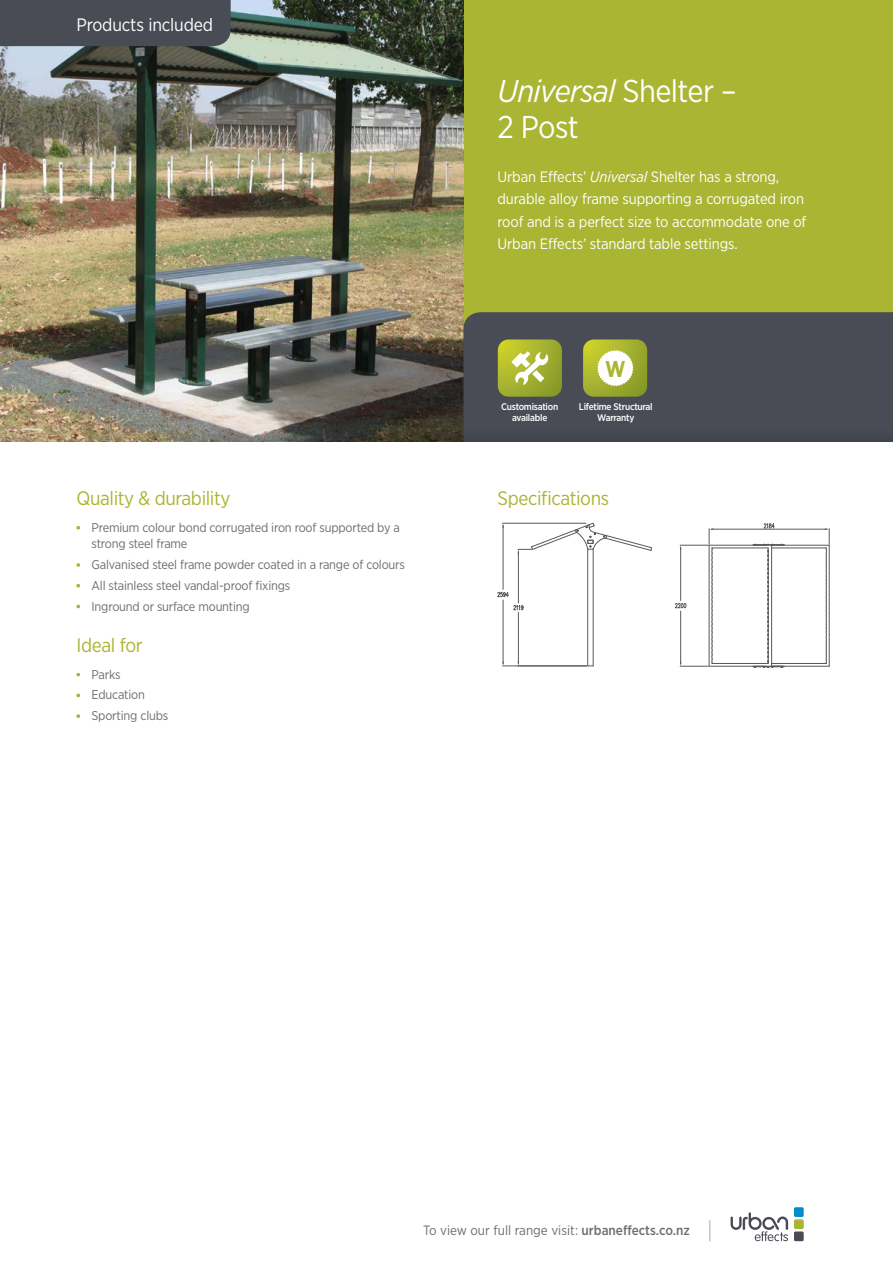
<style>
.page{position:relative;width:893px;height:1263px;background:#fff}
.page>*{position:absolute;margin:0;border:0;box-sizing:border-box;transform-origin:0 0}
.URB_Product_Heading{font:31.5px/36px "Gotham Narrow";color:#fff}
.t1{font:600 23.55px "Geogrotesque";color:#a9b533}
.URB_Para_Head{font:19.5px "Gotham Narrow";letter-spacing:-.02em;color:#a9b533}
.URB_Tab{font:18px "Gotham Narrow";letter-spacing:-.01em;color:#fff}
.URB_Reversed_Intro{font:15px/22.5px "Gotham Narrow";letter-spacing:-.01em;color:#fff}
.t2{font:13.5px "Gotham Narrow";color:#6d6e71}
.URB_Bullets{font:12.75px/16.5px "Gotham Narrow";letter-spacing:-.015em;color:#6d6e71}
.t3{font:500 9.6px/10.6px "Gotham Narrow";letter-spacing:-.025em;color:#fff;text-align:center}
.s1{font-style:italic}
.s2{font-weight:500}
</style>
<div class="page">
<svg style="left:709px;top:1220px;width:1px;height:21px"></svg>
<div style="left:794px;top:1207px;width:10px;height:10px;background:#008ccc;border-radius:2px"></div>
<div style="left:794px;top:1219px;width:10px;height:10px;background:#a9b533;border-radius:2px"></div>
<div style="left:794px;top:1231px;width:10px;height:10px;background:#494c55;border-radius:2px"></div>
<svg style="left:730px;top:1212px;width:58px;height:29px"></svg>
<div style="left:463px;top:0;width:430px;height:445px;background:#a9b533"></div>
<img style="left:0;top:0;width:463px;height:424px">
<div style="left:0;top:0;width:231px;height:46px;background:#494c55"></div>
<svg style="left:77px;top:563px;width:3px;height:4px"></svg>
<svg style="left:77px;top:714px;width:3px;height:4px"></svg>
<div style="left:463px;top:312px;width:430px;height:112px;background:#494c55"></div>
<svg style="left:583px;top:339px;width:64px;height:58px"></svg>
<svg style="left:498px;top:339px;width:64px;height:58px"></svg>
<div style="left:0;top:424px;width:893px;height:46px;background:#000;opacity:.15"></div>
<div style="left:0;top:442px;width:893px;height:18px;background:#fff"></div>
<div style="left:0;top:447px;width:893px;height:26px;background:#fff"></div>
<hr style="left:709px;top:545px;width:62px;height:1px;background:#58595b">
<hr style="left:709px;top:666px;width:62px;height:1px;background:#58595b">
<hr style="left:712px;top:548px;width:56px;height:1px;background:#58595b">
<hr style="left:712px;top:663px;width:56px;height:1px;background:#58595b">
<hr style="left:771px;top:545px;width:58px;height:1px;background:#58595b">
<hr style="left:771px;top:666px;width:58px;height:1px;background:#58595b">
<hr style="left:772px;top:548px;width:54px;height:1px;background:#58595b">
<hr style="left:772px;top:663px;width:54px;height:1px;background:#58595b">
<svg style="left:753px;top:544px;width:32px;height:124px"></svg>
<svg style="left:497px;top:523px;width:155px;height:144px"></svg>
<hr style="left:711px;top:529px;width:116px;height:1px;background:#58595b">
<svg style="left:675px;top:528px;width:38px;height:139px"></svg>
<svg style="left:825px;top:528px;width:5px;height:139px"></svg>
<svg style="left:763px;top:523px;width:12px;height:5px"></svg>
<p class="URB_Tab" style="left:77px;top:14px;width:138px">Products included</p>
<p class="URB_Para_Head" style="left:77px;top:486px;width:155px">Quality &amp; durability</p>
<p class="URB_Bullets" style="left:92px;top:519px;width:310px">Premium colour bond corrugated iron roof supported by a strong steel frame</p>
<p class="URB_Bullets" style="left:92px;top:556px;width:315px">Galvanised steel frame powder coated in a range of colours</p>
<p class="URB_Bullets" style="left:92px;top:577px;width:200px">All stainless steel vandal-proof fixings</p>
<p class="URB_Bullets" style="left:92px;top:598px;width:160px">Inground or surface mounting</p>
<p class="URB_Para_Head" style="left:77px;top:633px;width:68px">Ideal for</p>
<p class="URB_Bullets" style="left:92px;top:666px;width:31px">Parks</p>
<p class="URB_Bullets" style="left:92px;top:687px;width:55px">Education</p>
<p class="URB_Bullets" style="left:92px;top:707px;width:78px">Sporting clubs</p>
<p class="URB_Product_Heading" style="left:497px;top:72px;width:240px"><span class="s1">Universal</span> Shelter –<br>2 Post</p>
<p class="URB_Reversed_Intro" style="left:497px;top:165px;width:310px">Urban Effects’ <span class="s1">Universal</span> Shelter has a strong, durable alloy frame supporting a corrugated iron roof and is a perfect size to accommodate one of Urban Effects’ standard table settings.</p>
<p class="t3" style="left:501px;top:401px;width:59px">Customisation available</p>
<p class="t1" style="left:605px;top:354px;width:21px">W</p>
<p class="t3" style="left:579px;top:401px;width:75px">Lifetime Structural<br>Warranty</p>
<p class="URB_Para_Head" style="left:497px;top:486px;width:113px">Specifications</p>
<p class="t2" style="left:423px;top:1222px;width:268px">To view our full range visit: <span class="s2">urbaneffects.co.nz</span></p>
</div>
